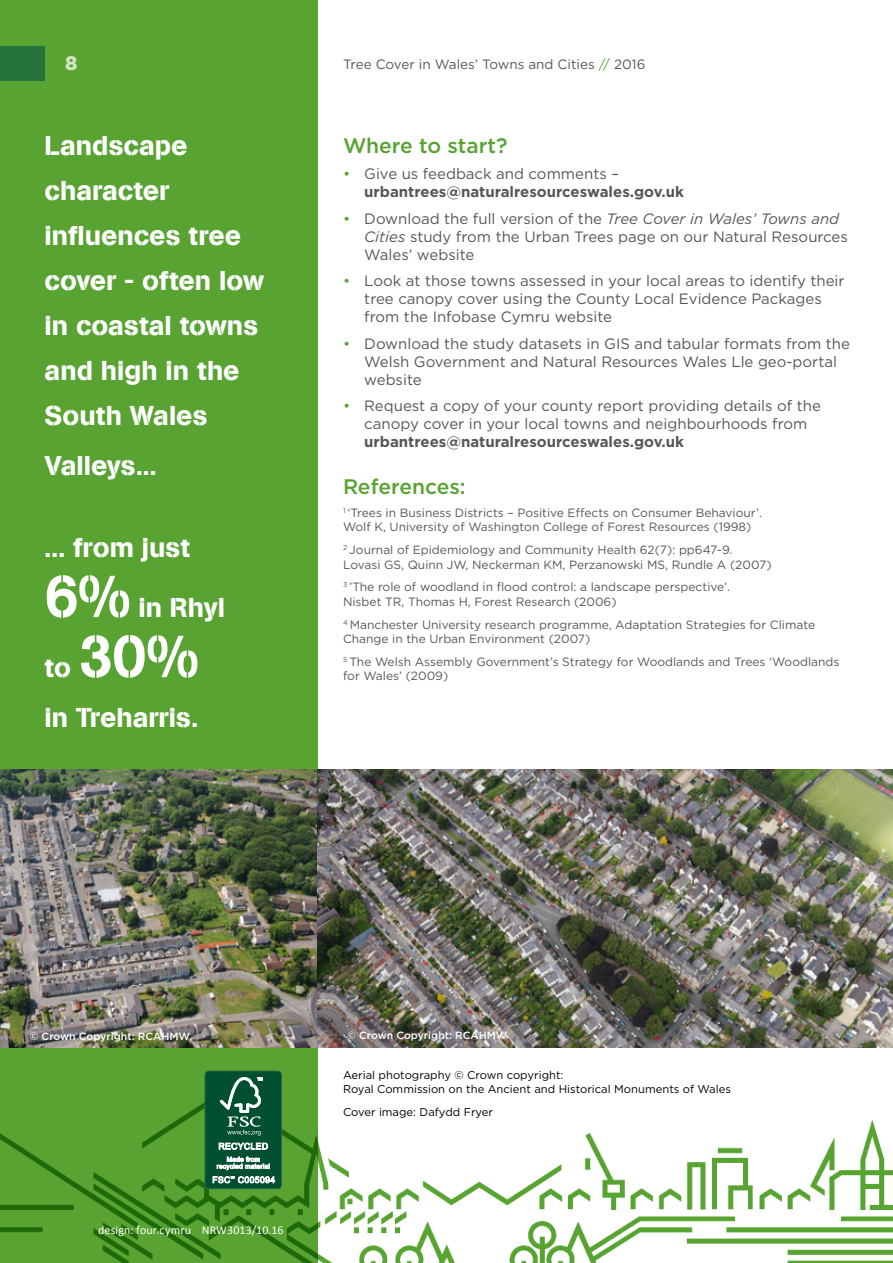
<style>
.page{position:relative;width:893px;height:1263px;background:#fff}
.page>*{position:absolute;margin:0;border:0;box-sizing:border-box;transform-origin:0 0}
.t1{font:60px "AG Book Stencil";color:#fff}
.t2{font:27px/45px "AG Book Stencil";color:#fff}
.t3{font:500 21px "Gotham";color:#58a332}
.t4{font:900 19.5px "Gotham";color:#d5e3c3}
.t5{font:15px/18px "Gotham";color:#575756}
.t6{font:700 15px/18px "Gotham";color:#575756}
.t7{font:13.5px "Gotham";color:#575756}
.t8{font:12px/14.4px "Gotham";color:#575756}
.t9{font:12px "Calibri";letter-spacing:.01em;color:#fff}
.t10{font:11.25px/14.2px "Gotham";color:#000}
.t11{font:500 10.5px "Gotham";color:#fff}
.s1{color:#58a332}
.s2{font-weight:400;color:#58a332}
.s3{font-weight:400}
.s4{font-style:italic}
</style>
<div class="page">
<div style="left:0;top:0;width:317px;height:1263px;background:#58a332"></div>
<div style="left:0;top:47px;width:45px;height:34px;background:#26733d"></div>
<img style="left:0;top:1086px;width:893px;height:177px">
<img style="left:0;top:769px;width:893px;height:279px">
<div style="left:205px;top:1071px;width:77px;height:118px;background:#004f30;border-radius:4px"></div>
<div style="left:205px;top:1071px;width:77px;height:118px;border:1px solid #306a46;border-radius:4px"></div>
<svg style="left:220px;top:1077px;width:43px;height:58px"></svg>
<svg style="left:219px;top:1142px;width:49px;height:8px"></svg>
<svg style="left:217px;top:1156px;width:53px;height:14px"></svg>
<svg style="left:213px;top:1176px;width:62px;height:7px"></svg>
<h3 class="t4" style="left:65px;top:50px;width:14px">8</h3>
<p class="t7" style="left:343px;top:56px;width:304px">Tree Cover in Wales’ Towns and Cities <span class="s1">//</span> 2016</p>
<h2 class="t2" style="left:45px;top:123px;width:221px">Landscape character influences tree cover - often low in coastal towns and high in the<br>South Wales</h2>
<h2 class="t2" style="left:45px;top:443px;width:114px">Valleys...</h2>
<h2 class="t2" style="left:45px;top:525px;width:147px">... from just</h2>
<h1 class="t1" style="left:45px;top:560px;width:87px">6%</h1>
<h2 class="t2" style="left:138px;top:585px;width:88px">in Rhyl</h2>
<h1 class="t1" style="left:79px;top:620px;width:121px">30%</h1>
<h2 class="t2" style="left:45px;top:695px;width:155px">in Treharris.</h2>
<h2 class="t2" style="left:45px;top:645px;width:28px">to</h2>
<h3 class="t3" style="left:343px;top:132px;width:166px">Where to start?</h3>
<p class="t6" style="left:364px;top:165px;width:321px;text-indent:-21px"><span class="s2">•</span> <span class="s3">Give us feedback and comments – </span>urbantrees@naturalresourceswales.gov.uk</p>
<p class="t5" style="left:364px;top:209px;width:485px;text-indent:-21px"><span class="s1">•</span> Download the full version of the <span class="s4">Tree Cover in Wales’ Towns and<br>Cities</span> study from the Urban Trees page on our Natural Resources<br>Wales’ website</p>
<p class="t5" style="left:364px;top:272px;width:482px;text-indent:-21px"><span class="s1">•</span> Look at those towns assessed in your local areas to identify their tree canopy cover using the County Local Evidence Packages from the Infobase Cymru website</p>
<p class="t5" style="left:364px;top:334px;width:487px;text-indent:-21px"><span class="s1">•</span> Download the study datasets in GIS and tabular formats from the<br>Welsh Government and Natural Resources Wales Lle geo-portal website</p>
<p class="t5" style="left:343px;top:397px;width:480px;text-align:center"><span class="s1">•</span> Request a copy of your county report providing details of the canopy cover in your local towns and neighbourhoods from</p>
<p class="t6" style="left:364px;top:433px;width:321px">urbantrees@naturalresourceswales.gov.uk</p>
<h3 class="t3" style="left:343px;top:473px;width:124px">References:</h3>
<p class="t8" style="left:343px;top:505px;width:421px"><sup>1</sup> ‘Trees in Business Districts – Positive Effects on Consumer Behaviour’.<br>Wolf K, University of Washington College of Forest Resources (1998)</p>
<p class="t8" style="left:343px;top:542px;width:430px"><sup>2</sup> Journal of Epidemiology and Community Health 62(7): pp647-9.<br>Lovasi GS, Quinn JW, Neckerman KM, Perzanowski MS, Rundle A (2007)</p>
<p class="t8" style="left:343px;top:580px;width:389px"><sup>3</sup> ’The role of woodland in flood control: a landscape perspective’.<br>Nisbet TR, Thomas H, Forest Research (2006)</p>
<p class="t8" style="left:343px;top:617px;width:474px"><sup>4</sup> Manchester University research programme, Adaptation Strategies for Climate<br>Change in the Urban Environment (2007)</p>
<p class="t8" style="left:343px;top:654px;width:498px"><sup>5</sup> The Welsh Assembly Government’s Strategy for Woodlands and Trees ‘Woodlands for Wales’ (2009)</p>
<p class="t11" style="left:30px;top:1029px;width:162px">© Crown Copyright: RCAHMW</p>
<p class="t11" style="left:347px;top:1028px;width:162px">© Crown Copyright: RCAHMW</p>
<p class="t10" style="left:343px;top:1067px;width:389px">Aerial photography © Crown copyright:<br>Royal Commission on the Ancient and Historical Monuments of Wales</p>
<p class="t10" style="left:343px;top:1104px;width:152px">Cover image: Dafydd Fryer</p>
<p class="t9" style="left:98px;top:1222px;width:187px">design: four.cymru NRW3013/10.16</p>
</div>
